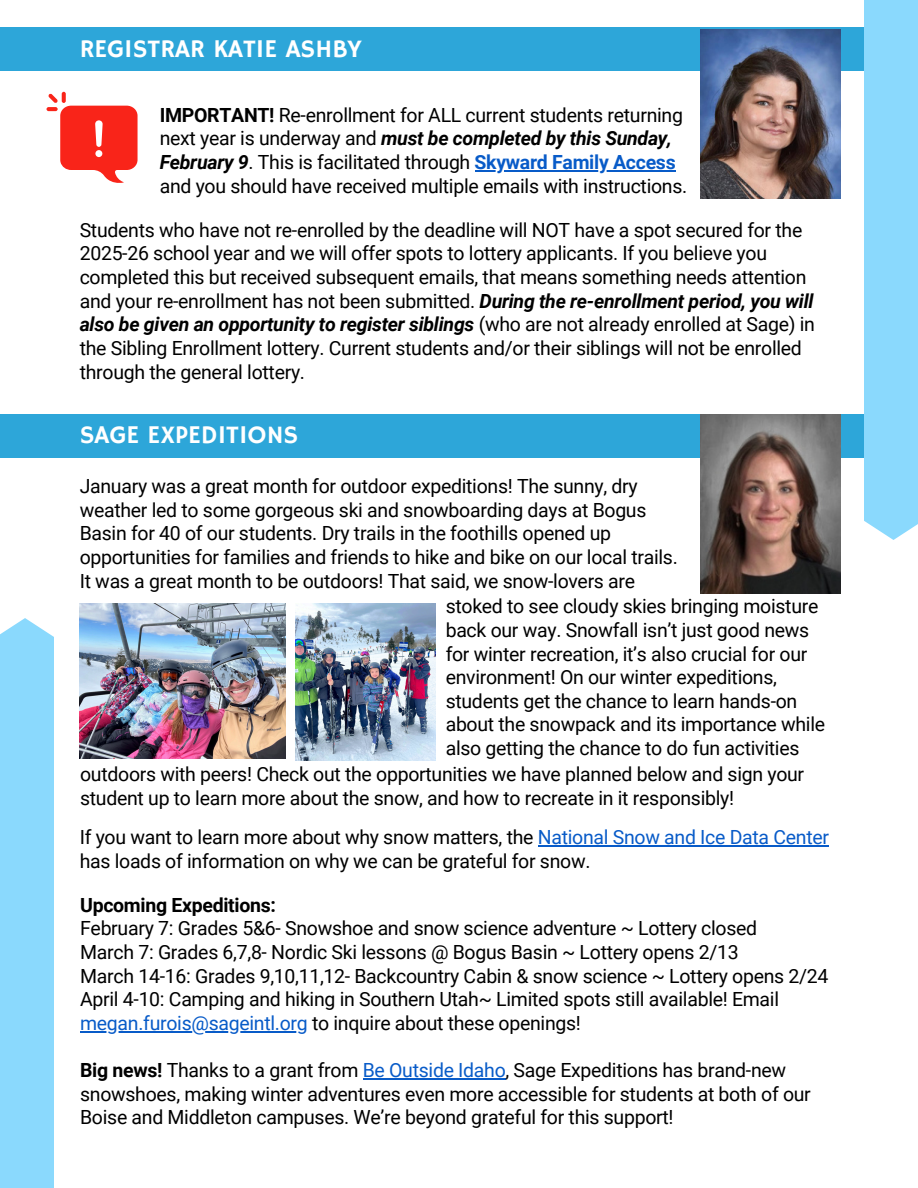
<style>
.page{position:relative;width:918px;height:1188px;background:#fff}
.page>*{position:absolute;margin:0;border:0;box-sizing:border-box;transform-origin:0 0}
.t1{font:25.5px "Hammersmith One";color:#fff}
.t2{font:19.5px/23.7px "Roboto";letter-spacing:-.015em;color:#000}
.t3{font:700 19.5px "Roboto";letter-spacing:-.015em;color:#000}
.s1{font-weight:700}
.s2{font-weight:700;font-style:italic}
.s3{font-weight:700;color:#085bc8}
.s4{color:#085bc8}
</style>
<div class="page">
<div style="left:0;top:618px;width:54px;height:570px;background:#8ad9fd"></div>
<div style="left:0;top:27px;width:889px;height:43px;background:#2da6d9"></div>
<img style="left:700px;top:29px;width:141px;height:170px">
<hr style="left:47px;top:107px;width:11px;height:4px;background:#f92419;border-radius:2px">
<svg style="left:48px;top:94px;width:89px;height:89px"></svg>
<div style="left:0;top:414px;width:902px;height:43px;background:#2da6d9"></div>
<div style="left:864px;top:0;width:54px;height:540px;background:#8ad9fd"></div>
<img style="left:700px;top:414px;width:141px;height:180px">
<img style="left:80px;top:604px;width:206px;height:155px">
<img style="left:296px;top:604px;width:139px;height:156px">
<hr style="left:475px;top:170px;width:200px;height:1px;background:#085bc8">
<hr style="left:80px;top:1031px;width:227px;height:1px;background:#085bc8">
<hr style="left:363px;top:1078px;width:143px;height:1px;background:#085bc8">
<hr style="left:538px;top:845px;width:291px;height:1px;background:#085bc8">
<h1 class="t1" style="left:80px;top:34px;width:284px">REGISTRAR KATIE ASHBY</h1>
<p class="t2" style="left:160px;top:103px;width:525px"><span class="s1">IMPORTANT!</span> Re-enrollment for ALL current students returning next year is underway and <span class="s2">must be completed by this Sunday,<br>February 9</span>. This is facilitated through <span class="s3">Skyward Family Access</span></p>
<p class="t2" style="left:160px;top:174px;width:529px">and you should have received multiple emails with instructions.</p>
<p class="t2" style="left:80px;top:218px;width:737px">Students who have not re-enrolled by the deadline will NOT have a spot secured for the 2025-26 school year and we will offer spots to lottery applicants. If you believe you completed this but received subsequent emails, that means something needs attention and your re-enrollment has not been submitted. <span class="s2">During the re-enrollment period, you will also be given an opportunity to register siblings</span> (who are not already enrolled at Sage) in the Sibling Enrollment lottery. Current students and/or their siblings will not be enrolled through the general lottery.</p>
<p class="t1" style="left:80px;top:420px;width:220px">SAGE EXPEDITIONS</p>
<h1 class="t2" style="left:80px;top:475px;width:600px">January was a great month for outdoor expeditions! The sunny, dry weather led to some gorgeous ski and snowboarding days at Bogus Basin for 40 of our students. Dry trails in the foothills opened up opportunities for families and friends to hike and bike on our local trails.<br>It was a great month to be outdoors! That said, we snow-lovers are</h1>
<p class="t2" style="left:446px;top:595px;width:381px">stoked to see cloudy skies bringing moisture back our way. Snowfall isn’t just good news for winter recreation, it’s also crucial for our environment! On our winter expeditions, students get the chance to learn hands-on about the snowpack and its importance while also getting the chance to do fun activities</p>
<p class="t2" style="left:80px;top:763px;width:726px">outdoors with peers! Check out the opportunities we have planned below and sign your student up to learn more about the snow, and how to recreate in it responsibly!</p>
<p class="t2" style="left:80px;top:826px;width:751px">If you want to learn more about why snow matters, the <span class="s4">National Snow and Ice Data Center </span>has loads of information on why we can be grateful for snow.</p>
<p class="t3" style="left:80px;top:894px;width:197px">Upcoming Expeditions:</p>
<p class="t2" style="left:80px;top:917px;width:679px">February 7: Grades 5&amp;6- Snowshoe and snow science adventure ~ Lottery closed</p>
<p class="t2" style="left:80px;top:941px;width:660px">March 7: Grades 6,7,8- Nordic Ski lessons @ Bogus Basin ~ Lottery opens 2/13</p>
<p class="t2" style="left:80px;top:964px;width:750px">March 14-16: Grades 9,10,11,12- Backcountry Cabin &amp; snow science ~ Lottery opens 2/24</p>
<p class="t2" style="left:80px;top:988px;width:700px">April 4-10: Camping and hiking in Southern Utah~ Limited spots still available! Email</p>
<p class="t2" style="left:80px;top:1011px;width:502px"><span class="s4">megan.furois@sageintl.org</span> to inquire about these openings!</p>
<p class="t2" style="left:80px;top:1059px;width:708px"><span class="s1">Big news!</span> Thanks to a grant from <span class="s4">Be Outside Idaho</span>, Sage Expeditions has brand-new</p>
<p class="t2" style="left:80px;top:1082px;width:732px">snowshoes, making winter adventures even more accessible for students at both of our<br>Boise and Middleton campuses. We’re beyond grateful for this support!</p>
</div>
